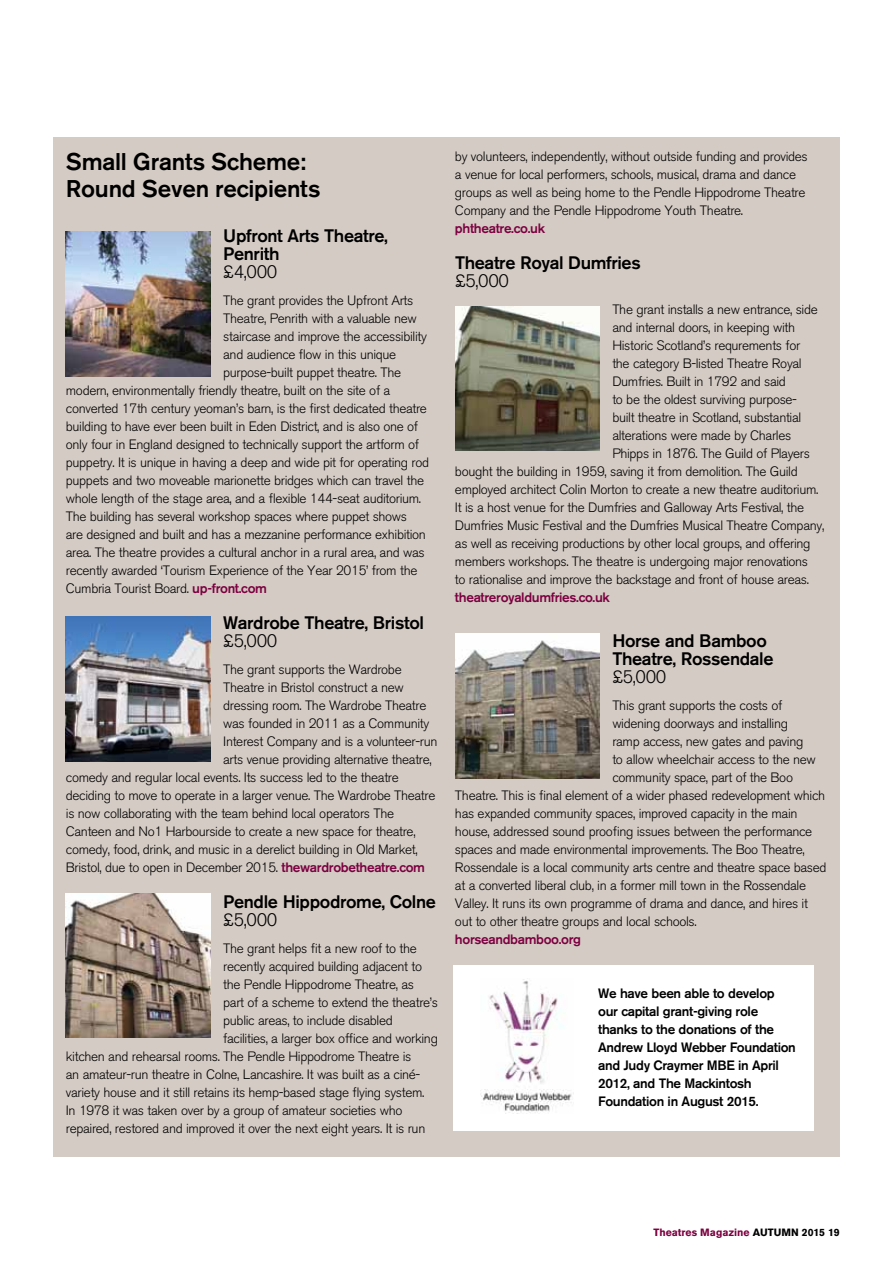
<style>
.page{position:relative;width:893px;height:1263px;background:#fff}
.page>*{position:absolute;margin:0;border:0;box-sizing:border-box;transform-origin:0 0}
.t1{font:500 24px/27px "Akzidenz Grotesk BQ";letter-spacing:-.01em;color:#000}
.t2{font:500 18px/18px "Akzidenz Grotesk BQ";letter-spacing:-.02em;color:#000}
.t3{font:300 13.5px/18px "Akzidenz Grotesk BQ";letter-spacing:-.025em;color:#000}
.t4{font:500 13.5px/18px "Akzidenz Grotesk BQ";letter-spacing:-.025em;color:#000}
.t5{font:500 13.5px "Akzidenz Grotesk BQ";letter-spacing:-.025em;color:#7c0040}
.t6{font:700 10.5px "Akzidenz Grotesk BQ";color:#7c0040}
.s1{font-weight:300}
.s2{font-weight:500;color:#7c0040}
.s3{color:#000}
</style>
<div class="page">
<div style="left:53px;top:137px;width:787px;height:1020px;background:#d4cbc4"></div>
<img style="left:66px;top:232px;width:144px;height:144px">
<img style="left:455px;top:306px;width:145px;height:145px">
<img style="left:66px;top:617px;width:144px;height:144px">
<img style="left:455px;top:634px;width:145px;height:144px">
<img style="left:66px;top:893px;width:144px;height:144px">
<div style="left:454px;top:965px;width:360px;height:166px;background:#fff"></div>
<img style="left:481px;top:979px;width:93px;height:134px">
<p class="t1" style="left:66px;top:148px;width:256px">Small Grants Scheme:<br>Round Seven recipients</p>
<p class="t2" style="left:223px;top:227px;width:166px">Upfront Arts Theatre,<br>Penrith<br><span class="s1">£4,000</span></p>
<p class="t3" style="left:223px;top:292px;width:192px">The grant provides the Upfront Arts</p>
<p class="t3" style="left:223px;top:310px;width:195px">Theatre, Penrith with a valuable new</p>
<p class="t3" style="left:223px;top:328px;width:205px">staircase and improve the accessibility</p>
<p class="t3" style="left:223px;top:346px;width:174px">and audience flow in this unique</p>
<p class="t3" style="left:223px;top:364px;width:179px">purpose-built puppet theatre. The</p>
<p class="t3" style="left:66px;top:382px;width:326px">modern, environmentally friendly theatre, built on the site of a</p>
<p class="t3" style="left:66px;top:400px;width:363px">converted 17th century yeoman’s barn, is the first dedicated theatre</p>
<p class="t3" style="left:66px;top:418px;width:354px">building to have ever been built in Eden District, and is also one of</p>
<p class="t3" style="left:66px;top:436px;width:355px">only four in England designed to technically support the artform of</p>
<p class="t3" style="left:66px;top:454px;width:365px">puppetry. It is unique in having a deep and wide pit for operating rod</p>
<p class="t3" style="left:66px;top:472px;width:360px">puppets and two moveable marionette bridges which can travel the</p>
<p class="t3" style="left:66px;top:490px;width:357px">whole length of the stage area, and a flexible 144-seat auditorium.</p>
<p class="t3" style="left:66px;top:508px;width:343px">The building has several workshop spaces where puppet shows</p>
<p class="t3" style="left:66px;top:526px;width:362px">are designed and built and has a mezzanine performance exhibition</p>
<p class="t3" style="left:66px;top:544px;width:360px">area. The theatre provides a cultural anchor in a rural area, and was</p>
<p class="t3" style="left:66px;top:562px;width:353px">recently awarded ‘Tourism Experience of the Year 2015’ from the</p>
<p class="t3" style="left:66px;top:580px;width:203px">Cumbria Tourist Board. <span class="s2">up-front.com</span></p>
<p class="t2" style="left:223px;top:614px;width:202px">Wardrobe Theatre, Bristol <span class="s1">£5,000</span></p>
<p class="t3" style="left:223px;top:661px;width:180px">The grant supports the Wardrobe</p>
<p class="t3" style="left:223px;top:679px;width:182px">Theatre in Bristol construct a new</p>
<p class="t3" style="left:223px;top:697px;width:205px">dressing room. The Wardrobe Theatre</p>
<p class="t3" style="left:223px;top:715px;width:208px">was founded in 2011 as a Community</p>
<p class="t3" style="left:223px;top:733px;width:216px">Interest Company and is a volunteer-run</p>
<p class="t3" style="left:223px;top:751px;width:210px">arts venue providing alternative theatre,</p>
<p class="t3" style="left:66px;top:769px;width:334px">comedy and regular local events. Its success led to the theatre</p>
<p class="t3" style="left:66px;top:787px;width:371px">deciding to move to operate in a larger venue. The Wardrobe Theatre</p>
<p class="t3" style="left:66px;top:805px;width:330px">is now collaborating with the team behind local operators The</p>
<p class="t3" style="left:66px;top:823px;width:351px">Canteen and No1 Harbourside to create a new space for theatre,</p>
<p class="t3" style="left:66px;top:841px;width:353px">comedy, food, drink, and music in a derelict building in Old Market,</p>
<p class="t3" style="left:66px;top:859px;width:361px">Bristol, due to open in December 2015. <span class="s2">thewardrobetheatre.com</span></p>
<p class="t2" style="left:223px;top:893px;width:214px">Pendle Hippodrome, Colne <span class="s1">£5,000</span></p>
<p class="t3" style="left:223px;top:940px;width:195px">The grant helps fit a new roof to the</p>
<p class="t3" style="left:223px;top:958px;width:200px">recently acquired building adjacent to</p>
<p class="t3" style="left:223px;top:976px;width:192px">the Pendle Hippodrome Theatre, as</p>
<p class="t3" style="left:223px;top:994px;width:216px">part of a scheme to extend the theatre’s</p>
<p class="t3" style="left:223px;top:1012px;width:171px">public areas, to include disabled</p>
<p class="t3" style="left:223px;top:1030px;width:216px">facilities, a larger box office and working</p>
<p class="t3" style="left:66px;top:1048px;width:347px">kitchen and rehearsal rooms. The Pendle Hippodrome Theatre is</p>
<p class="t3" style="left:66px;top:1066px;width:356px">an amateur-run theatre in Colne, Lancashire. It was built as a ciné-</p>
<p class="t3" style="left:66px;top:1084px;width:360px">variety house and it still retains its hemp-based stage flying system.</p>
<p class="t3" style="left:66px;top:1102px;width:338px">In 1978 it was taken over by a group of amateur societies who</p>
<p class="t3" style="left:66px;top:1120px;width:361px">repaired, restored and improved it over the next eight years. It is run</p>
<p class="t3" style="left:455px;top:148px;width:354px">by volunteers, independently, without outside funding and provides a venue for local performers, schools, musical, drama and dance groups as well as being home to the Pendle Hippodrome Theatre Company and the Pendle Hippodrome Youth Theatre. <span class="s2">phtheatre.co.uk</span></p>
<p class="t2" style="left:455px;top:254px;width:187px">Theatre Royal Dumfries <span class="s1">£5,000</span></p>
<p class="t3" style="left:612px;top:301px;width:207px">The grant installs a new entrance, side</p>
<p class="t3" style="left:612px;top:319px;width:184px">and internal doors, in keeping with</p>
<p class="t3" style="left:612px;top:337px;width:189px">Historic Scotland’s requrements for</p>
<p class="t3" style="left:612px;top:355px;width:191px">the category B-listed Theatre Royal</p>
<p class="t3" style="left:612px;top:373px;width:175px">Dumfries. Built in 1792 and said</p>
<p class="t3" style="left:612px;top:391px;width:186px">to be the oldest surviving purpose-</p>
<p class="t3" style="left:612px;top:409px;width:190px">built theatre in Scotland, substantial</p>
<p class="t3" style="left:612px;top:427px;width:180px">alterations were made by Charles</p>
<p class="t3" style="left:612px;top:445px;width:199px">Phipps in 1876. The Guild of Players</p>
<p class="t3" style="left:455px;top:463px;width:344px">bought the building in 1959, saving it from demolition. The Guild</p>
<p class="t3" style="left:455px;top:481px;width:365px">employed architect Colin Morton to create a new theatre auditorium.</p>
<p class="t3" style="left:455px;top:499px;width:351px">It is a host venue for the Dumfries and Galloway Arts Festival, the</p>
<p class="t3" style="left:455px;top:517px;width:371px">Dumfries Music Festival and the Dumfries Musical Theatre Company,</p>
<p class="t3" style="left:455px;top:535px;width:357px">as well as receiving productions by other local groups, and offering</p>
<p class="t3" style="left:455px;top:553px;width:355px">members workshops. The theatre is undergoing major renovations</p>
<p class="t3" style="left:455px;top:571px;width:355px">to rationalise and improve the backstage and front of house areas.</p>
<p class="t5" style="left:455px;top:589px;width:156px">theatreroyaldumfries.co.uk</p>
<p class="t2" style="left:612px;top:632px;width:163px">Horse and Bamboo<br>Theatre, Rossendale <span class="s1">£5,000</span></p>
<p class="t3" style="left:612px;top:697px;width:172px">This grant supports the costs of</p>
<p class="t3" style="left:612px;top:715px;width:177px">widening doorways and installing</p>
<p class="t3" style="left:612px;top:733px;width:193px">ramp access, new gates and paving</p>
<p class="t3" style="left:612px;top:751px;width:205px">to allow wheelchair access to the new</p>
<p class="t3" style="left:612px;top:769px;width:182px">community space, part of the Boo</p>
<p class="t3" style="left:455px;top:787px;width:372px">Theatre. This is final element of a wider phased redevelopment which</p>
<p class="t3" style="left:455px;top:805px;width:344px">has expanded community spaces, improved capacity in the main</p>
<p class="t3" style="left:455px;top:823px;width:359px">house, addressed sound proofing issues between the performance</p>
<p class="t3" style="left:455px;top:841px;width:351px">spaces and made environmental improvements. The Boo Theatre,</p>
<p class="t3" style="left:455px;top:859px;width:373px">Rossendale is a local community arts centre and theatre space based</p>
<p class="t3" style="left:455px;top:877px;width:353px">at a converted liberal club, in a former mill town in the Rossendale</p>
<p class="t3" style="left:455px;top:895px;width:354px">Valley. It runs its own programme of drama and dance, and hires it</p>
<p class="t3" style="left:455px;top:913px;width:243px">out to other theatre groups and local schools.</p>
<p class="t5" style="left:455px;top:931px;width:128px">horseandbamboo.org</p>
<p class="t4" style="left:598px;top:984px;width:199px">We have been able to develop our capital grant-giving role thanks to the donations of the<br>Andrew Lloyd Webber Foundation and Judy Craymer MBE in April<br>2012, and The Mackintosh<br>Foundation in August 2015.</p>
<p class="t6" style="left:653px;top:1226px;width:188px">Theatres Magazine <span class="s3">AUTUMN 2015 19</span></p>
</div>
